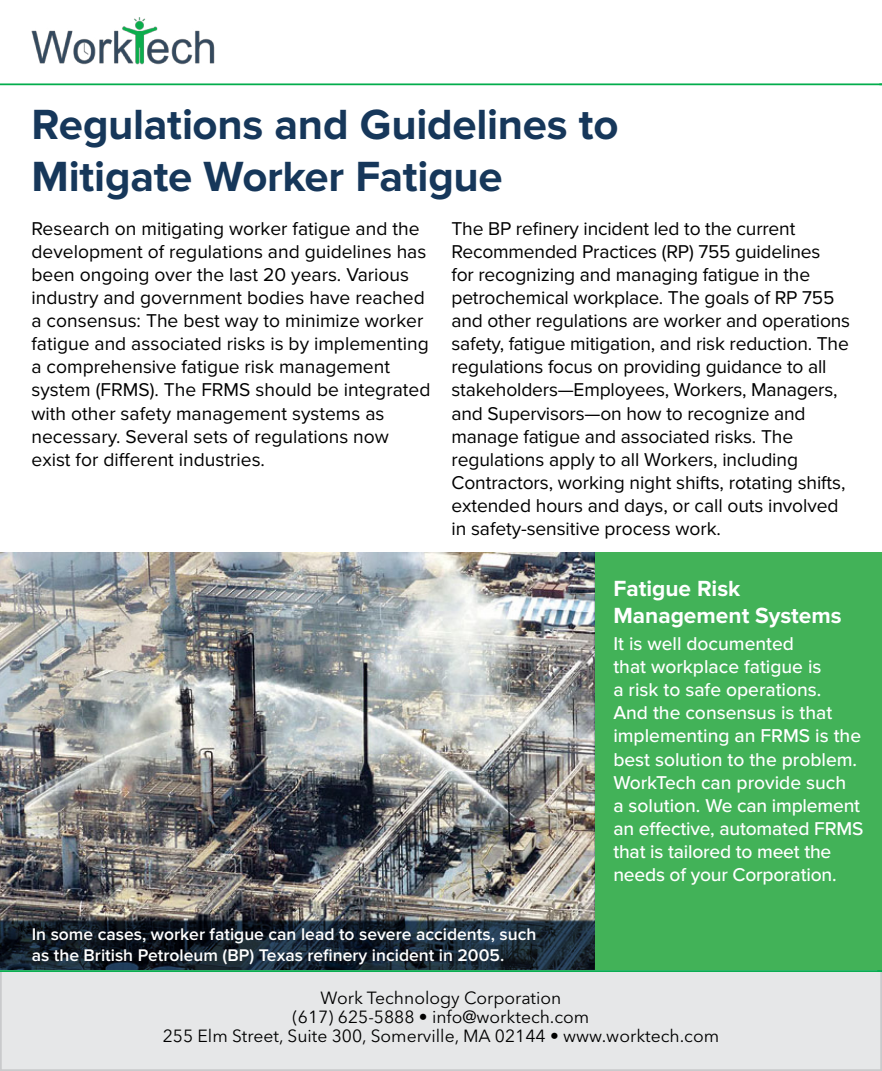
<style>
.page{position:relative;width:882px;height:1071px;background:#fff}
.page>*{position:absolute;margin:0;border:0;box-sizing:border-box;transform-origin:0 0}
.t1{font:700 43.75px/52.5px "Proxima Nova";letter-spacing:-.01em;color:#16375a}
.t2{font:700 22.75px/27.3px "Proxima Nova";color:#fff}
.t3{font:19.25px/23.1px "Proxima Nova";letter-spacing:-.005em;color:#000}
.t4{font:500 19.25px/23.1px "Proxima Nova";color:#fff}
.t5{font:17.5px/19.2px "Avenir Next LT Pro";color:#000;text-align:center}
.t6{font:600 17.5px/21px "Proxima Nova";color:#fff}
</style>
<div class="page">
<div style="left:0;top:970px;width:882px;height:101px;background:#e6e7e8;border:2px solid #c9cacc"></div>
<hr style="left:0;top:970px;width:882px;height:2px;background:#02ad4c">
<hr style="left:0;top:83px;width:882px;height:2px;background:#02ad4c">
<img style="left:32px;top:18px;width:183px;height:47px">
<div style="left:588px;top:552px;width:294px;height:418px;background:#42b258"></div>
<div style="left:0;top:530px;width:618px;height:441px;background:#16375a;opacity:.9"></div>
<h1 class="t1" style="left:32px;top:100px;width:588px">Regulations and Guidelines to<br>Mitigate Worker Fatigue</h1>
<p class="t3" style="left:32px;top:217px;width:400px">Research on mitigating worker fatigue and the development of regulations and guidelines has been ongoing over the last 20 years. Various industry and government bodies have reached a consensus: The best way to minimize worker fatigue and associated risks is by implementing a comprehensive fatigue risk management system (FRMS). The FRMS should be integrated with other safety management systems as necessary. Several sets of regulations now exist for different industries.</p>
<p class="t3" style="left:451px;top:217px;width:400px">The BP refinery incident led to the current Recommended Practices (RP) 755 guidelines<br>for recognizing and managing fatigue in the petrochemical workplace. The goals of RP 755 and other regulations are worker and operations safety, fatigue mitigation, and risk reduction. The regulations focus on providing guidance to all stakeholders—Employees, Workers, Managers, and Supervisors—on how to recognize and manage fatigue and associated risks. The regulations apply to all Workers, including Contractors, working night shifts, rotating shifts, extended hours and days, or call outs involved in safety-sensitive process work.</p>
<p class="t6" style="left:32px;top:924px;width:506px">In some cases, worker fatigue can lead to severe accidents, such as the British Petroleum (BP) Texas refinery incident in 2005.</p>
<p class="t2" style="left:613px;top:576px;width:230px">Fatigue Risk<br>Management Systems</p>
<p class="t4" style="left:613px;top:633px;width:252px">It is well documented<br>that workplace fatigue is<br>a risk to safe operations.<br>And the consensus is that implementing an FRMS is the best solution to the problem.<br>WorkTech can provide such<br>a solution. We can implement an effective, automated FRMS that is tailored to meet the needs of your Corporation.</p>
<p class="t5" style="left:163px;top:988px;width:558px">Work Technology Corporation<br>(617) 625-5888 • info@worktech.com<br>255 Elm Street, Suite 300, Somerville, MA 02144 • www.worktech.com</p>
</div>
